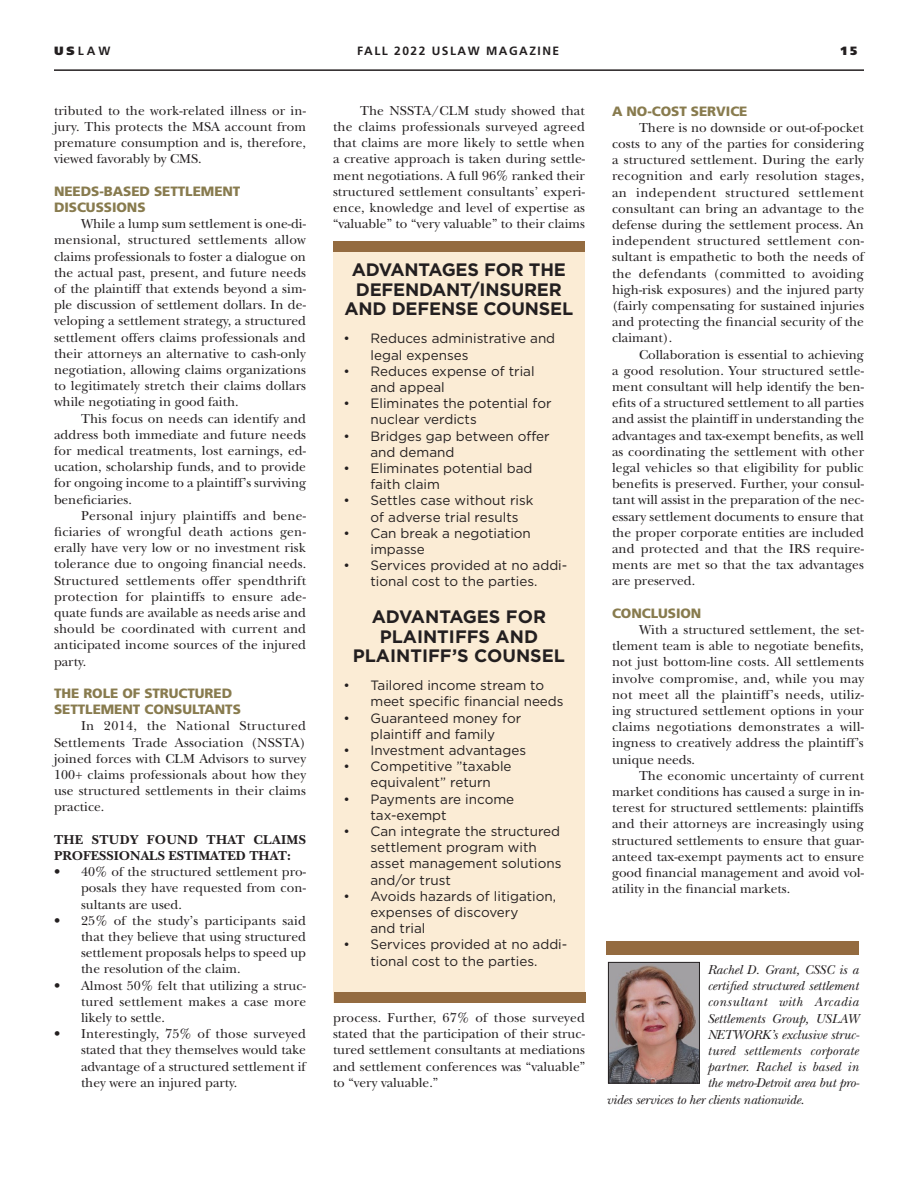
<style>
.page{position:relative;width:918px;height:1188px;background:#fff}
.page>*{position:absolute;margin:0;border:0;box-sizing:border-box;transform-origin:0 0}
.GOTHAM_SUBHEAD{font:700 18px/19.5px "Gotham";letter-spacing:-.01em;color:#231f20;text-align:center}
.BODY{font:13.5px/16.2px "New Baskerville";color:#231f20;text-align:justify}
.body_bulleted__25{font:13.5px/16.2px "Gotham";color:#231f20}
.body_bulleted__25-2{font:13.5px/16.2px "New Baskerville";color:#231f20;text-align:justify}
.author_verbiage{font:italic 13.5px "New Baskerville";letter-spacing:-.005em;color:#231f20}
.subhead_7{font:900 13.5px/16.2px "Frutiger";letter-spacing:-.005em;color:#887b4e}
.BODY-2{font:700 13.5px/16.2px "New Baskerville";color:#231f20}
.author_verbiage-2{font:italic 13.5px "New Baskerville";letter-spacing:.015em;color:#231f20}
.author_verbiage-3{font:italic 13.5px "New Baskerville";letter-spacing:.03em;color:#231f20}
.t1{font:700 12px "Frutiger";letter-spacing:.125em;color:#231f20}
.t2{font:900 12px "Frutiger";color:#231f20}
.s1{font-weight:900}
</style>
<div class="page">
<hr style="left:54px;top:69px;width:810px;height:2px;background:#231f20">
<img style="left:610px;top:964px;width:88px;height:118px">
<div style="left:608px;top:962px;width:92px;height:122px;border:1px solid #231f20"></div>
<div style="left:607px;top:941px;width:252px;height:13px;background:#946b40"></div>
<div style="left:333px;top:242px;width:252px;height:761px;background:#fbecd5"></div>
<div style="left:334px;top:993px;width:252px;height:10px;background:#946b40"></div>
<div style="left:333px;top:242px;width:252px;height:10px;background:#946b40"></div>
<p class="t1" style="left:54px;top:44px;width:58px"><span class="s1">US</span>LAW</p>
<p class="t1" style="left:357px;top:44px;width:204px">FALL 2022 USLAW MAGAZINE</p>
<p class="t2" style="left:841px;top:43px;width:18px">15</p>
<p class="BODY" style="left:54px;top:102px;width:254px">tributed to the work-related illness or in&shy;jury. This protects the MSA account from premature consumption and is, therefore, viewed favorably by CMS.</p>
<p class="subhead_7" style="left:54px;top:183px;width:188px">NEEDS-BASED SETTLEMENT<br>DISCUSSIONS</p>
<p class="BODY" style="left:54px;top:216px;width:254px;text-indent:27px">While a lump sum settlement is one-di&shy;mensional, structured settlements allow claims professionals to foster a dialogue on the actual past, present, and future needs of the plaintiff that extends beyond a sim&shy;ple discussion of settlement dollars. In de&shy;veloping a settlement strategy, a structured settlement offers claims professionals and their attorneys an alternative to cash-only negotiation, allowing claims organizations to legitimately stretch their claims dollars while negotiating in good faith.</p>
<p class="BODY" style="left:54px;top:410px;width:254px;text-indent:27px">This focus on needs can identify and address both immediate and future needs for medical treatments, lost earnings, ed&shy;ucation, scholarship funds, and to provide for ongoing income to a plaintiff’s surviving beneficiaries.</p>
<p class="BODY" style="left:54px;top:507px;width:254px;text-indent:27px">Personal injury plaintiffs and bene&shy;ficiaries of wrongful death actions gen&shy;erally have very low or no investment risk tolerance due to ongoing financial needs.<br>Structured settlements offer spendthrift protection for plaintiffs to ensure ade&shy;quate funds are available as needs arise and should be coordinated with current and anticipated income sources of the injured party.</p>
<p class="subhead_7" style="left:54px;top:685px;width:189px">THE ROLE OF STRUCTURED<br>SETTLEMENT CONSULTANTS</p>
<p class="BODY" style="left:54px;top:718px;width:254px;text-indent:27px">In 2014, the National Structured Settlements Trade Association (NSSTA) joined forces with CLM Advisors to survey 100+ claims professionals about how they use structured settlements in their claims practice.</p>
<p class="BODY-2" style="left:54px;top:831px;width:253px">THE STUDY FOUND THAT CLAIMS<br>PROFESSIONALS ESTIMATED THAT:</p>
<p class="body_bulleted__25-2" style="left:81px;top:864px;width:227px;text-indent:-27px">• 40% of the structured settlement pro&shy;posals they have requested from con&shy;sultants are used.</p>
<p class="body_bulleted__25-2" style="left:81px;top:912px;width:227px;text-indent:-27px">• 25% of the study’s participants said that they believe that using structured settlement proposals helps to speed up the resolution of the claim.</p>
<p class="body_bulleted__25-2" style="left:81px;top:977px;width:227px;text-indent:-27px">• Almost 50% felt that utilizing a struc&shy;tured settlement makes a case more likely to settle.</p>
<p class="body_bulleted__25-2" style="left:81px;top:1026px;width:226px;text-indent:-27px">• Interestingly, 75% of those surveyed stated that they themselves would take advantage of a structured settlement if they were an injured party.</p>
<p class="BODY" style="left:333px;top:102px;width:254px;text-indent:27px">The NSSTA/CLM study showed that the claims professionals surveyed agreed that claims are more likely to settle when a creative approach is taken during settle&shy;ment negotiations. A full 96% ranked their structured settlement consultants’ experi&shy;ence, knowledge and level of expertise as “valuable” to “very valuable” to their claims</p>
<p class="GOTHAM_SUBHEAD" style="left:345px;top:260px;width:230px">ADVANTAGES FOR THE<br>DEFENDANT/INSURER<br>AND DEFENSE COUNSEL</p>
<p class="body_bulleted__25" style="left:370px;top:330px;width:186px;text-indent:-27px">• Reduces administrative and legal expenses</p>
<p class="body_bulleted__25" style="left:344px;top:363px;width:193px">• Reduces expense of trial</p>
<p class="body_bulleted__25" style="left:370px;top:379px;width:76px">and appeal</p>
<p class="body_bulleted__25" style="left:370px;top:395px;width:183px;text-indent:-27px">• Eliminates the potential for nuclear verdicts</p>
<p class="body_bulleted__25" style="left:370px;top:428px;width:181px;text-indent:-27px">• Bridges gap between offer and demand</p>
<p class="body_bulleted__25" style="left:344px;top:460px;width:191px">• Eliminates potential bad</p>
<p class="body_bulleted__25" style="left:370px;top:476px;width:71px">faith claim</p>
<p class="body_bulleted__25" style="left:344px;top:492px;width:192px">• Settles case without risk</p>
<p class="body_bulleted__25" style="left:370px;top:509px;width:150px">of adverse trial results</p>
<p class="body_bulleted__25" style="left:344px;top:525px;width:189px">• Can break a negotiation</p>
<p class="body_bulleted__25" style="left:370px;top:541px;width:56px">impasse</p>
<p class="body_bulleted__25" style="left:344px;top:557px;width:225px;text-align:center">• Services provided at no addi&shy;tional cost to the parties.</p>
<p class="GOTHAM_SUBHEAD" style="left:353px;top:606px;width:214px">ADVANTAGES FOR<br>PLAINTIFFS AND<br>PLAINTIFF’S COUNSEL</p>
<p class="body_bulleted__25" style="left:370px;top:677px;width:195px;text-indent:-27px">• Tailored income stream to meet specific financial needs</p>
<p class="body_bulleted__25" style="left:344px;top:710px;width:179px">• Guaranteed money for</p>
<p class="body_bulleted__25" style="left:370px;top:726px;width:126px">plaintiff and family</p>
<p class="body_bulleted__25" style="left:344px;top:742px;width:184px">• Investment advantages</p>
<p class="body_bulleted__25" style="left:344px;top:758px;width:170px">• Competitive ”taxable</p>
<p class="body_bulleted__25" style="left:370px;top:774px;width:122px">equivalent” return</p>
<p class="body_bulleted__25" style="left:344px;top:791px;width:172px">• Payments are income</p>
<p class="body_bulleted__25" style="left:370px;top:807px;width:78px">tax-exempt</p>
<p class="body_bulleted__25" style="left:370px;top:823px;width:193px;text-indent:-27px">• Can integrate the structured settlement program with asset management solutions and/or trust</p>
<p class="body_bulleted__25" style="left:370px;top:888px;width:187px;text-indent:-27px">• Avoids hazards of litigation, expenses of discovery</p>
<p class="body_bulleted__25" style="left:370px;top:920px;width:56px">and trial</p>
<p class="body_bulleted__25" style="left:344px;top:936px;width:225px;text-align:center">• Services provided at no addi&shy;tional cost to the parties.</p>
<p class="BODY" style="left:333px;top:1010px;width:254px">process. Further, 67% of those surveyed stated that the participation of their struc&shy;tured settlement consultants at mediations and settlement conferences was “valuable” to “very valuable.”</p>
<p class="subhead_7" style="left:612px;top:102px;width:137px">A NO-COST SERVICE</p>
<p class="BODY" style="left:612px;top:119px;width:254px;text-indent:27px">There is no downside or out-of-pocket costs to any of the parties for considering a structured settlement. During the early recognition and early resolution stages, an independent structured settlement consultant can bring an advantage to the defense during the settlement process. An independent structured settlement con&shy;sultant is empathetic to both the needs of the defendants (committed to avoiding high-risk exposures) and the injured party (fairly compensating for sustained injuries and protecting the financial security of the claimant).</p>
<p class="BODY" style="left:612px;top:346px;width:254px;text-indent:27px">Collaboration is essential to achieving a good resolution. Your structured settle&shy;ment consultant will help identify the ben&shy;efits of a structured settlement to all parties and assist the plaintiff in understanding the advantages and tax-exempt benefits, as well as coordinating the settlement with other legal vehicles so that eligibility for public benefits is preserved. Further, your consul&shy;tant will assist in the preparation of the nec&shy;essary settlement documents to ensure that the proper corporate entities are included and protected and that the IRS require&shy;ments are met so that the tax advantages are preserved.</p>
<p class="subhead_7" style="left:612px;top:605px;width:91px">CONCLUSION</p>
<p class="BODY" style="left:612px;top:622px;width:254px;text-indent:27px">With a structured settlement, the set&shy;tlement team is able to negotiate benefits, not just bottom-line costs. All settlements involve compromise, and, while you may not meet all the plaintiff’s needs, utiliz&shy;ing structured settlement options in your claims negotiations demonstrates a will&shy;ingness to creatively address the plaintiff’s unique needs.</p>
<p class="BODY" style="left:612px;top:767px;width:254px;text-indent:27px">The economic uncertainty of current market conditions has caused a surge in in&shy;terest for structured settlements: plaintiffs and their attorneys are increasingly using structured settlements to ensure that guar&shy;anteed tax-exempt payments act to ensure good financial management and avoid vol&shy;atility in the financial markets.</p>
<p class="author_verbiage" style="left:707px;top:962px;width:153px">Rachel D. Grant, CSSC is a</p>
<p class="author_verbiage" style="left:707px;top:978px;width:153px">certified structured settlement</p>
<p class="author_verbiage-3" style="left:707px;top:994px;width:153px">consultant with Arcadia</p>
<p class="author_verbiage" style="left:707px;top:1010px;width:153px">Settlements Group, USLAW</p>
<p class="author_verbiage" style="left:707px;top:1027px;width:154px">NETWORK’s exclusive struc-</p>
<p class="author_verbiage-2" style="left:707px;top:1043px;width:153px">tured settlements corporate</p>
<p class="author_verbiage" style="left:707px;top:1059px;width:153px">partner. Rachel is based in</p>
<p class="author_verbiage" style="left:707px;top:1075px;width:154px">the metro-Detroit area but pro-</p>
<p class="author_verbiage" style="left:607px;top:1091px;width:199px">vides services to her clients nationwide.</p>
</div>
